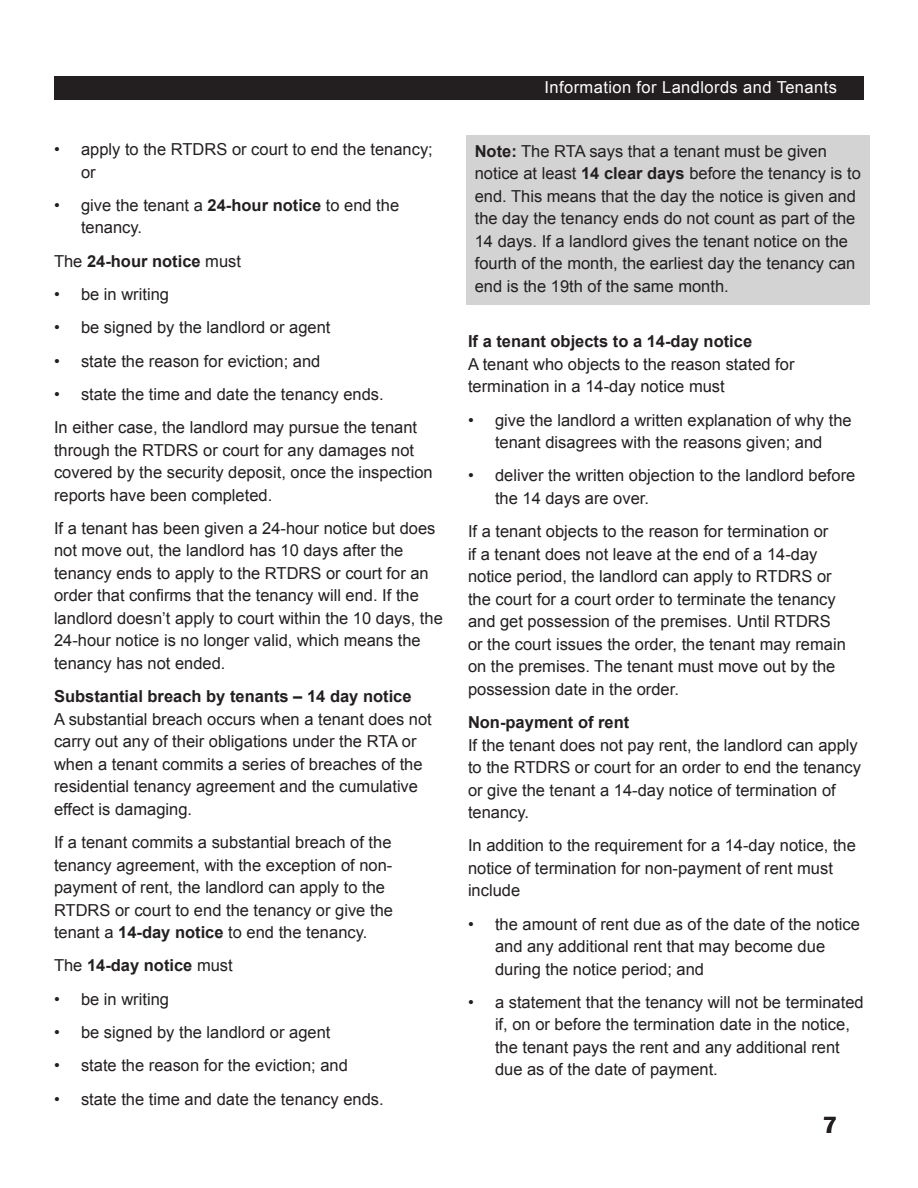
<style>
.page{position:relative;width:918px;height:1188px;background:#fff}
.page>*{position:absolute;margin:0;border:0;box-sizing:border-box;transform-origin:0 0}
.t1{font:600 24px "Franklin Gothic";color:#231f20}
.body{font:16.5px/22.5px "Arial";color:#231f20}
.body-2{font:700 16.5px "Arial";color:#231f20}
.t2{font:16.5px "Arial";letter-spacing:.025em;color:#fff}
.s1{font-weight:700}
.s2{font-weight:400}
</style>
<div class="page">
<div style="left:54px;top:77px;width:810px;height:23px;background:#231f20"></div>
<div style="left:466px;top:135px;width:404px;height:169px;background:#d3d3d3"></div>
<p class="body" style="left:81px;top:138px;width:353px;text-indent:-27px">• apply to the RTDRS or court to end the tenancy; or</p>
<p class="body" style="left:81px;top:194px;width:320px;text-indent:-27px">• give the tenant a <span class="s1">24-hour notice</span> to end the tenancy.</p>
<p class="body-2" style="left:54px;top:250px;width:189px"><span class="s2">The</span> 24-hour notice <span class="s2">must</span></p>
<p class="body" style="left:54px;top:283px;width:117px">• be in writing</p>
<p class="body" style="left:54px;top:316px;width:278px">• be signed by the landlord or agent</p>
<p class="body" style="left:54px;top:350px;width:268px">• state the reason for eviction; and</p>
<p class="body" style="left:54px;top:383px;width:331px">• state the time and date the tenancy ends.</p>
<p class="body" style="left:54px;top:416px;width:380px">In either case, the landlord may pursue the tenant through the RTDRS or court for any damages not covered by the security deposit, once the inspection reports have been completed.</p>
<p class="body" style="left:54px;top:517px;width:390px">If a tenant has been given a 24-hour notice but does not move out, the landlord has 10 days after the tenancy ends to apply to the RTDRS or court for an order that confirms that the tenancy will end. If the landlord doesn’t apply to court within the 10 days, the 24-hour notice is no longer valid, which means the tenancy has not ended.</p>
<p class="body" style="left:54px;top:685px;width:379px"><span class="s1">Substantial breach by tenants – 14 day notice<br></span>A substantial breach occurs when a tenant does not carry out any of their obligations under the RTA or when a tenant commits a series of breaches of the residential tenancy agreement and the cumulative effect is damaging.</p>
<p class="body" style="left:54px;top:831px;width:341px">If a tenant commits a substantial breach of the tenancy agreement, with the exception of non&shy;payment of rent, the landlord can apply to the RTDRS or court to end the tenancy or give the tenant a <span class="s1">14-day notice</span> to end the tenancy.</p>
<p class="body-2" style="left:54px;top:955px;width:180px"><span class="s2">The</span> 14-day notice <span class="s2">must</span></p>
<p class="body" style="left:54px;top:988px;width:117px">• be in writing</p>
<p class="body" style="left:54px;top:1021px;width:278px">• be signed by the landlord or agent</p>
<p class="body" style="left:54px;top:1054px;width:295px">• state the reason for the eviction; and</p>
<p class="body" style="left:54px;top:1088px;width:331px">• state the time and date the tenancy ends.</p>
<p class="t2" style="left:545px;top:77px;width:294px">Information for Landlords and Tenants</p>
<p class="body" style="left:475px;top:140px;width:388px"><span class="s1">Note:</span> The RTA says that a tenant must be given notice at least <span class="s1">14 clear days</span> before the tenancy is to end. This means that the day the notice is given and the day the tenancy ends do not count as part of the 14 days. If a landlord gives the tenant notice on the fourth of the month, the earliest day the tenancy can end is the 19th of the same month.</p>
<p class="body" style="left:468px;top:330px;width:328px"><span class="s1">If a tenant objects to a 14-day notice<br></span>A tenant who objects to the reason stated for termination in a 14-day notice must</p>
<p class="body" style="left:468px;top:409px;width:385px;text-align:center">• give the landlord a written explanation of why the tenant disagrees with the reasons given; and</p>
<p class="body" style="left:495px;top:465px;width:362px;text-indent:-27px">• deliver the written objection to the landlord before the 14 days are over.</p>
<p class="body" style="left:468px;top:520px;width:379px">If a tenant objects to the reason for termination or<br>if a tenant does not leave at the end of a 14-day notice period, the landlord can apply to RTDRS or the court for a court order to terminate the tenancy and get possession of the premises. Until RTDRS or the court issues the order, the tenant may remain on the premises. The tenant must move out by the possession date in the order.</p>
<p class="body" style="left:468px;top:711px;width:395px"><span class="s1">Non-payment of rent<br></span>If the tenant does not pay rent, the landlord can apply to the RTDRS or court for an order to end the tenancy or give the tenant a 14-day notice of termination of tenancy.</p>
<p class="body" style="left:468px;top:834px;width:389px">In addition to the requirement for a 14-day notice, the notice of termination for non-payment of rent must include</p>
<p class="body" style="left:495px;top:913px;width:367px;text-indent:-27px">• the amount of rent due as of the date of the notice and any additional rent that may become due during the notice period; and</p>
<p class="body" style="left:495px;top:991px;width:370px;text-indent:-27px">• a statement that the tenancy will not be terminated if, on or before the termination date in the notice, the tenant pays the rent and any additional rent due as of the date of payment.</p>
<h1 class="t1" style="left:823px;top:1111px;width:16px">7</h1>
</div>
